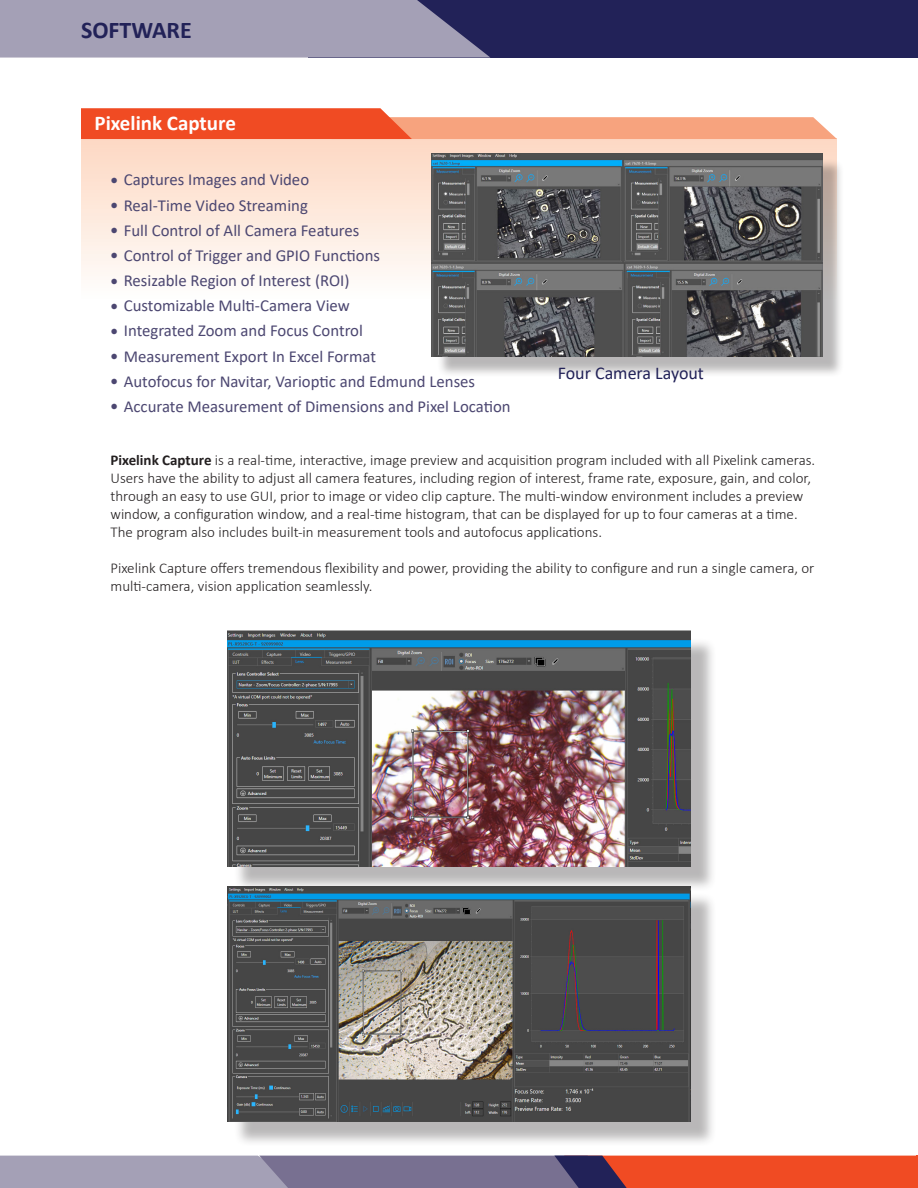
<style>
.page{position:relative;width:918px;height:1188px;background:#fff}
.page>*{position:absolute;margin:0;border:0;box-sizing:border-box;transform-origin:0 0}
.t1{font:700 24px "Calibri";color:#222258}
.t2{font:700 21px "Calibri";color:#fff}
.t3{font:18px "Calibri";color:#222258}
.t4{font:16.8px "Calibri";color:#4c4771}
.t5{font:300 15px/18px "Calibri";color:#231f20}
.s1{font-size:12.6px}
.s2{font-weight:700}
</style>
<div class="page">
<div style="left:81px;top:138px;width:756px;height:162px;background:linear-gradient(to bottom,#fcd7c1,#fdfdfc)"></div>
<svg style="left:81px;top:108px;width:756px;height:31px"></svg>
<div style="left:437px;top:159px;width:407px;height:219px;background:#231f20;opacity:.32"></div>
<img style="left:432px;top:153px;width:391px;height:203px">
<svg style="left:0;top:1156px;width:917px;height:32px;background:#a76e75"></svg>
<hr style="left:917px;top:1156px;width:1px;height:32px;background:#f04b23">
<div style="left:234px;top:893px;width:482px;height:254px;background:#231f20;opacity:.32"></div>
<img style="left:227px;top:886px;width:464px;height:236px">
<div style="left:234px;top:637px;width:483px;height:255px;background:#231f20;opacity:.32"></div>
<img style="left:227px;top:631px;width:464px;height:235px">
<div style="left:309px;top:0;width:609px;height:58px;background:#222258"></div>
<svg style="left:0;top:0;width:490px;height:58px;background:#9b97af"></svg>
<p class="t1" style="left:81px;top:13px;width:112px">SOFTWARE</p>
<p class="t2" style="left:94px;top:108px;width:143px">Pixelink Capture</p>
<p class="t4" style="left:111px;top:168px;width:200px"><span class="s1">●</span> Captures Images and Video</p>
<p class="t4" style="left:111px;top:193px;width:199px"><span class="s1">●</span> Real-Time Video Streaming</p>
<p class="t4" style="left:111px;top:218px;width:251px"><span class="s1">●</span> Full Control of All Camera Features</p>
<p class="t4" style="left:111px;top:244px;width:271px"><span class="s1">●</span> Control of Trigger and GPIO Functions</p>
<p class="t4" style="left:111px;top:269px;width:240px"><span class="s1">●</span> Resizable Region of Interest (ROI)</p>
<p class="t4" style="left:111px;top:294px;width:241px"><span class="s1">●</span> Customizable Multi-Camera View</p>
<p class="t4" style="left:111px;top:319px;width:254px"><span class="s1">●</span> Integrated Zoom and Focus Control</p>
<p class="t4" style="left:111px;top:344px;width:267px"><span class="s1">●</span> Measurement Export In Excel Format</p>
<p class="t4" style="left:111px;top:369px;width:366px"><span class="s1">●</span> Autofocus for Navitar, Varioptic and Edmund Lenses</p>
<p class="t4" style="left:111px;top:395px;width:402px"><span class="s1">●</span> Accurate Measurement of Dimensions and Pixel Location</p>
<p class="t3" style="left:558px;top:360px;width:148px">Four Camera Layout</p>
<p class="t5" style="left:111px;top:451px;width:706px"><span class="s2">Pixelink Capture</span> is a real-time, interactive, image preview and acquisition program included with all Pixelink cameras.<br>Users have the ability to adjust all camera features, including region of interest, frame rate, exposure, gain, and color, through an easy to use GUI, prior to image or video clip capture. The multi-window environment includes a preview window, a configuration window, and a real-time histogram, that can be displayed for up to four cameras at a time.<br>The program also includes built-in measurement tools and autofocus applications.</p>
<p class="t5" style="left:111px;top:559px;width:705px">Pixelink Capture offers tremendous flexibility and power, providing the ability to configure and run a single camera, or multi-camera, vision application seamlessly.</p>
</div>
